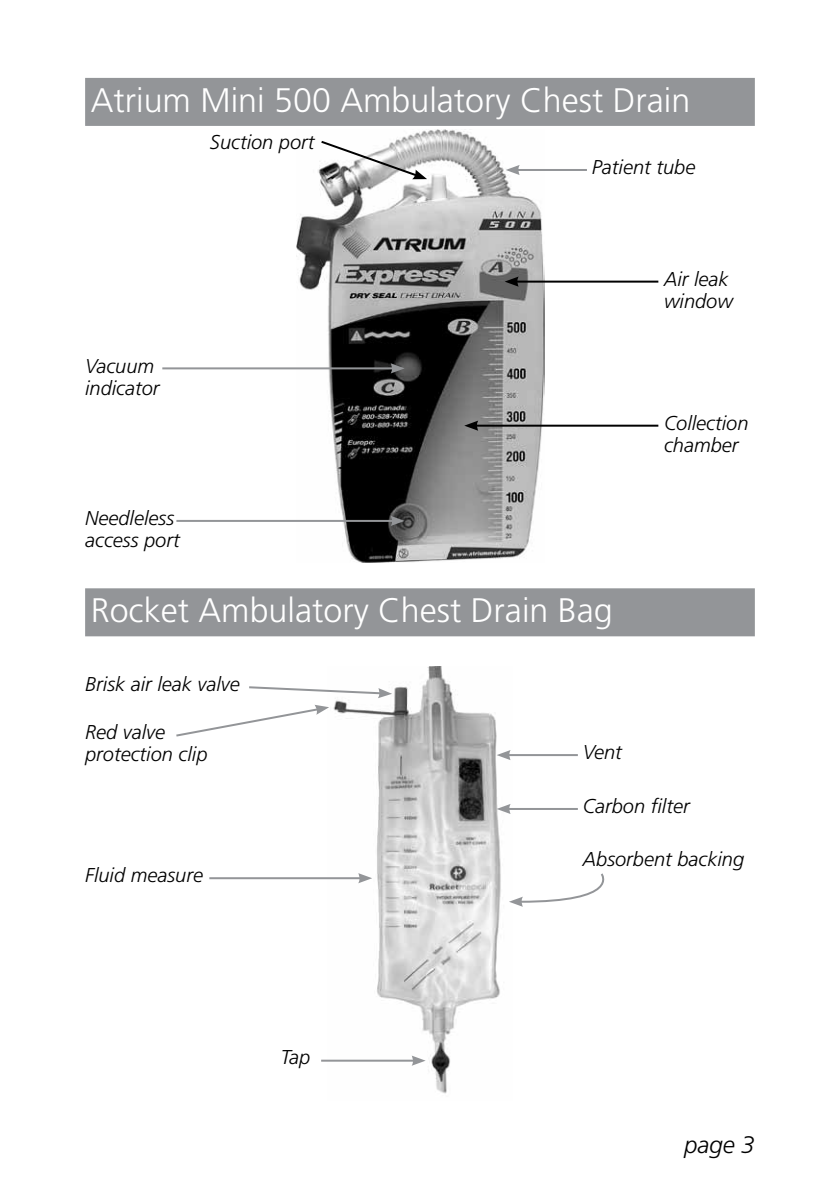
<style>
.page{position:relative;width:840px;height:1191px;background:#fff}
.page>*{position:absolute;margin:0;border:0;box-sizing:border-box;transform-origin:0 0}
.t1{font:300 34px "Frutiger";color:#fff}
.t2{font:italic 300 24px "Frutiger";color:#000}
.t3{font:italic 300 20px/22px "Frutiger";color:#000}
</style>
<div class="page">
<img style="left:296px;top:129px;width:248px;height:434px">
<img style="left:327px;top:666px;width:185px;height:428px">
<div style="left:85px;top:78px;width:669px;height:48px;background:#939598"></div>
<div style="left:85px;top:588px;width:669px;height:48px;background:#939598"></div>
<hr style="left:162px;top:367px;width:231px;height:2px;background:#939598">
<svg style="left:390px;top:363px;width:14px;height:10px"></svg>
<hr style="left:176px;top:520px;width:217px;height:2px;background:#939598">
<svg style="left:390px;top:516px;width:14px;height:10px"></svg>
<hr style="left:516px;top:169px;width:70px;height:2px;background:#939598">
<svg style="left:505px;top:165px;width:14px;height:10px"></svg>
<hr style="left:515px;top:281px;width:143px;height:2px;background:#000">
<svg style="left:504px;top:276px;width:14px;height:11px"></svg>
<hr style="left:475px;top:425px;width:183px;height:2px;background:#000">
<svg style="left:464px;top:420px;width:14px;height:11px"></svg>
<svg style="left:319px;top:139px;width:108px;height:40px"></svg>
<hr style="left:209px;top:877px;width:152px;height:2px;background:#939598">
<svg style="left:358px;top:873px;width:14px;height:10px"></svg>
<svg style="left:249px;top:685px;width:143px;height:13px"></svg>
<svg style="left:176px;top:705px;width:153px;height:33px"></svg>
<hr style="left:321px;top:1059px;width:93px;height:2px;background:#939598">
<svg style="left:411px;top:1055px;width:14px;height:10px"></svg>
<hr style="left:507px;top:754px;width:70px;height:2px;background:#939598">
<svg style="left:496px;top:750px;width:14px;height:10px"></svg>
<hr style="left:507px;top:808px;width:70px;height:2px;background:#939598">
<svg style="left:496px;top:804px;width:14px;height:10px"></svg>
<svg style="left:508px;top:872px;width:97px;height:35px"></svg>
<h1 class="t1" style="left:91px;top:81px;width:600px">Atrium Mini 500 Ambulatory Chest Drain</h1>
<p class="t3" style="left:210px;top:131px;width:106px">Suction port</p>
<p class="t3" style="left:85px;top:354px;width:76px">Vacuum indicator</p>
<p class="t3" style="left:85px;top:506px;width:96px">Needleless access port</p>
<p class="t3" style="left:591px;top:156px;width:105px">Patient tube</p>
<p class="t3" style="left:663px;top:268px;width:70px">Air leak window</p>
<p class="t3" style="left:663px;top:412px;width:86px">Collection chamber</p>
<h1 class="t1" style="left:91px;top:591px;width:523px">Rocket Ambulatory Chest Drain Bag</h1>
<p class="t3" style="left:85px;top:673px;width:156px">Brisk air leak valve</p>
<p class="t3" style="left:85px;top:721px;width:124px">Red valve protection clip</p>
<p class="t3" style="left:85px;top:864px;width:119px">Fluid measure</p>
<p class="t3" style="left:281px;top:1046px;width:31px">Tap</p>
<p class="t3" style="left:582px;top:741px;width:41px">Vent</p>
<p class="t3" style="left:582px;top:795px;width:108px">Carbon filter</p>
<p class="t3" style="left:582px;top:848px;width:163px">Absorbent backing</p>
<p class="t2" style="left:683px;top:1131px;width:72px">page 3</p>
</div>
